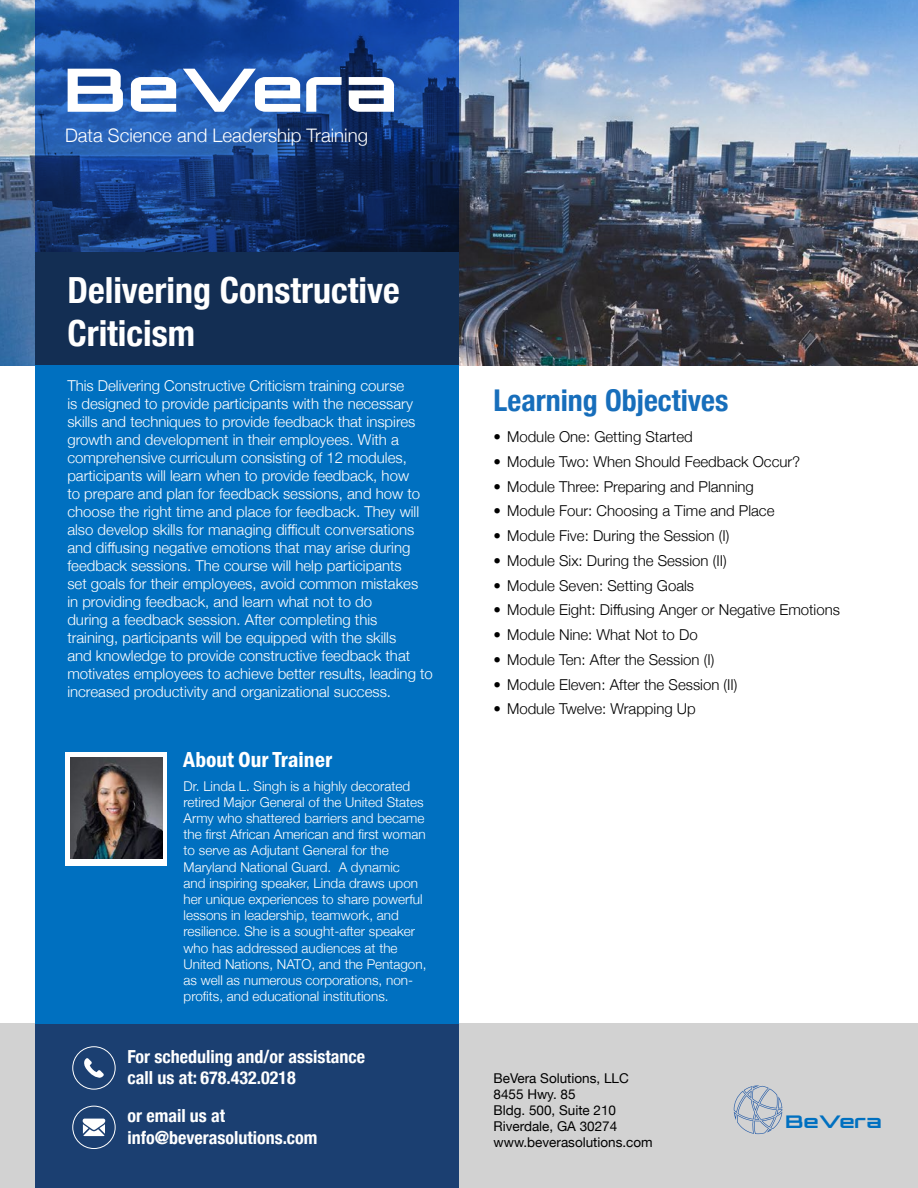
<style>
.page{position:relative;width:918px;height:1188px;background:#fff}
.page>*{position:absolute;margin:0;border:0;box-sizing:border-box;transform-origin:0 0}
.t1{font:700 59.85px "Orbitron";color:#fff;scale:1.28 1}
.t2{font:700 condensed 36px/43.2px "Helvetica Neue";color:#fff}
.t3{font:700 condensed 30px "Helvetica Neue";color:#176ebb}
.t4{font:22.5px "Franklin Gothic URW Con Dem";color:#fff}
.t5{font:300 18.6px "Helvetica Neue";color:#fff}
.t6{font:700 condensed 18px/21.6px "Helvetica Neue";color:#fff}
.t7{font:700 17.4px "Orbitron";color:#0070c0;scale:1.28 1}
.t8{font:300 15px/18px "Helvetica Neue";color:#fff}
.t9{font:300 15px "Helvetica Neue";color:#000}
.t10{font:300 13.5px/16.2px "Helvetica Neue";color:#fff}
.t11{font:13.5px/16.2px "Helvetica Neue";color:#000}
</style>
<div class="page">
<img style="left:0;top:0;width:918px;height:365px">
<div style="left:0;top:1024px;width:918px;height:164px;background:#d2d2d2"></div>
<div style="left:36px;top:1024px;width:423px;height:164px;background:#1b3f71"></div>
<svg style="left:84px;top:1058px;width:20px;height:20px"></svg>
<div style="left:72px;top:1046px;width:44px;height:44px;border:1px solid #fff;border-radius:50%"></div>
<svg style="left:83px;top:1119px;width:22px;height:17px"></svg>
<div style="left:72px;top:1106px;width:44px;height:43px;border:1px solid #fff;border-radius:50%"></div>
<svg style="left:734px;top:1085px;width:48px;height:49px"></svg>
<svg style="left:36px;top:0;width:423px;height:253px;background:#163f86"></svg>
<div style="left:36px;top:352px;width:423px;height:671px;background:#0070c0"></div>
<div style="left:66px;top:752px;width:101px;height:113px;background:#fff"></div>
<img style="left:70px;top:758px;width:92px;height:101px">
<div style="left:36px;top:253px;width:423px;height:112px;background:#132e53"></div>
<h1 class="t1" style="left:63px;top:54px;width:263px">BeVera</h1>
<p class="t5" style="left:65px;top:121px;width:304px">Data Science and Leadership Training</p>
<h2 class="t2" style="left:67px;top:266px;width:334px">Delivering Constructive<br>Criticism</h2>
<p class="t8" style="left:67px;top:375px;width:367px">This Delivering Constructive Criticism training course<br>is designed to provide participants with the necessary skills and techniques to provide feedback that inspires growth and development in their employees. With a comprehensive curriculum consisting of 12 modules, participants will learn when to provide feedback, how<br>to prepare and plan for feedback sessions, and how to choose the right time and place for feedback. They will also develop skills for managing difficult conversations and diffusing negative emotions that may arise during feedback sessions. The course will help participants<br>set goals for their employees, avoid common mistakes<br>in providing feedback, and learn what not to do<br>during a feedback session. After completing this<br>training, participants will be equipped with the skills<br>and knowledge to provide constructive feedback that motivates employees to achieve better results, leading to increased productivity and organizational success.</p>
<h3 class="t3" style="left:494px;top:375px;width:236px">Learning Objectives</h3>
<p class="t9" style="left:494px;top:425px;width:201px">• Module One: Getting Started</p>
<p class="t9" style="left:494px;top:449px;width:308px">• Module Two: When Should Feedback Occur?</p>
<p class="t9" style="left:494px;top:474px;width:262px">• Module Three: Preparing and Planning</p>
<p class="t9" style="left:494px;top:499px;width:282px">• Module Four: Choosing a Time and Place</p>
<p class="t9" style="left:494px;top:524px;width:237px">• Module Five: During the Session (I)</p>
<p class="t9" style="left:494px;top:548px;width:235px">• Module Six: During the Session (II)</p>
<p class="t9" style="left:494px;top:573px;width:202px">• Module Seven: Setting Goals</p>
<p class="t9" style="left:494px;top:598px;width:348px">• Module Eight: Diffusing Anger or Negative Emotions</p>
<p class="t9" style="left:494px;top:623px;width:206px">• Module Nine: What Not to Do</p>
<p class="t9" style="left:494px;top:647px;width:222px">• Module Ten: After the Session (I)</p>
<p class="t9" style="left:494px;top:672px;width:245px">• Module Eleven: After the Session (II)</p>
<p class="t9" style="left:494px;top:697px;width:204px">• Module Twelve: Wrapping Up</p>
<h3 class="t4" style="left:184px;top:744px;width:150px">About Our Trainer</h3>
<p class="t10" style="left:184px;top:777px;width:244px">Dr. Linda L. Singh is a highly decorated retired Major General of the United States Army who shattered barriers and became the first African American and first woman to serve as Adjutant General for the Maryland National Guard. A dynamic<br>and inspiring speaker, Linda draws upon her unique experiences to share powerful lessons in leadership, teamwork, and resilience. She is a sought-after speaker who has addressed audiences at the United Nations, NATO, and the Pentagon, as well as numerous corporations, non&shy;profits, and educational institutions.</p>
<p class="t6" style="left:127px;top:1044px;width:239px">For scheduling and/or assistance call us at: 678.432.0218</p>
<p class="t6" style="left:127px;top:1104px;width:192px">or email us at info@beverasolutions.com</p>
<p class="t7" style="left:785px;top:1111px;width:77px">BeVera</p>
<p class="t11" style="left:494px;top:1071px;width:161px">BeVera Solutions, LLC<br>8455 Hwy. 85<br>Bldg. 500, Suite 210<br>Riverdale, GA 30274 www.beverasolutions.com</p>
</div>
